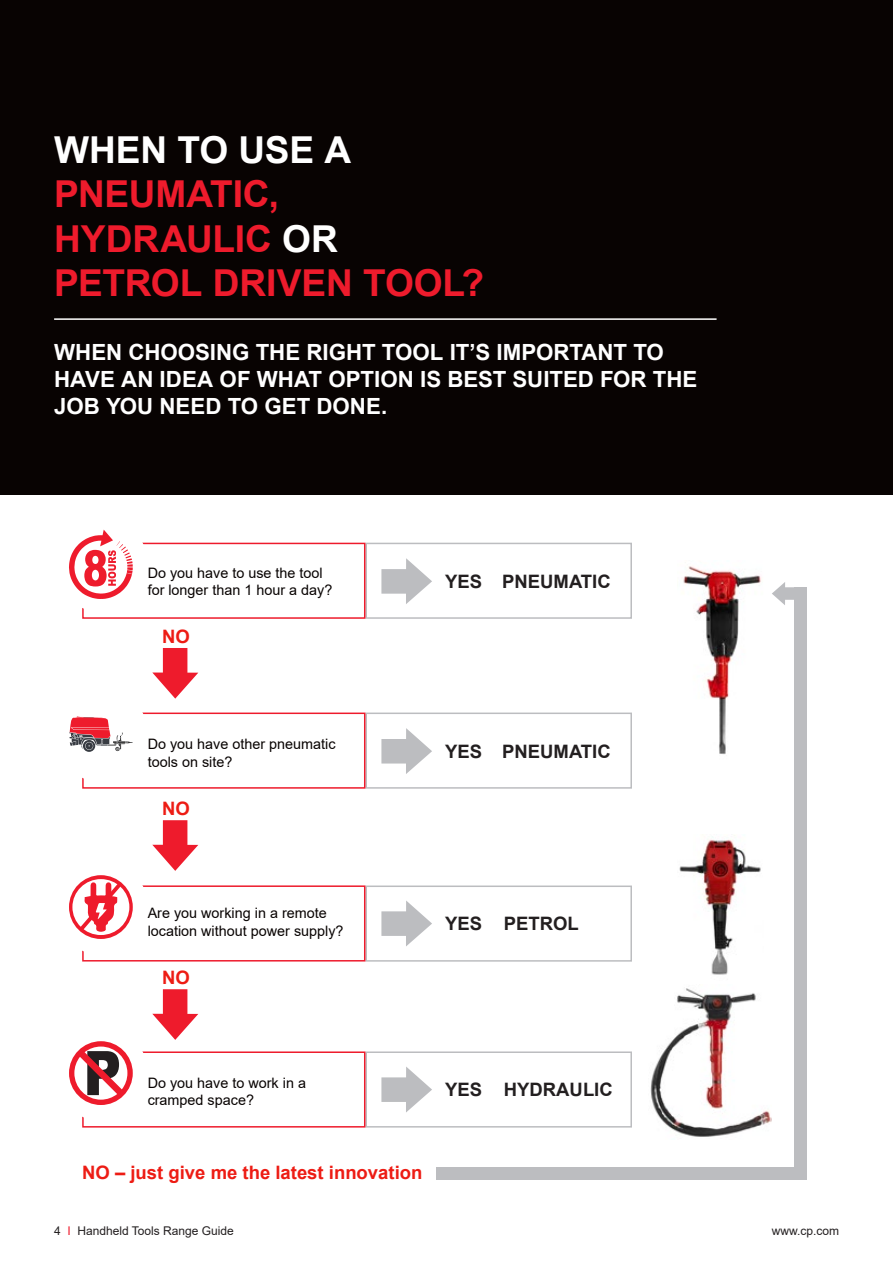
<style>
.page{position:relative;width:893px;height:1263px;background:#fff}
.page>*{position:absolute;margin:0;border:0;box-sizing:border-box;transform-origin:0 0}
.t1{font:900 61.5px "Arial";color:#231f20;scale:.85 1}
.t2{font:700 37.05px/44.5px "Arial";letter-spacing:-.005em;color:#ee1b2c}
.t3{font:700 37.05px "Arial";letter-spacing:-.005em;color:#fff}
.t4{font:700 22.35px/26.7px "Arial";color:#fff}
.t5{font:700 18.45px "Arial";color:#231f20}
.t6{font:700 18.45px "Arial";color:#ed1c14}
.t7{font:14.4px/17.2px "Arial";color:#080302}
.t8{font:12px "Arial";color:#231f20}
.s1{color:#fff}
.s2{color:#ee1b2c}
</style>
<div class="page">
<div style="left:0;top:0;width:893px;height:495px;background:#080302"></div>
<hr style="left:54px;top:318px;width:663px;height:2px;background:#fff">
<img style="left:683px;top:566px;width:78px;height:189px">
<img style="left:650px;top:988px;width:122px;height:149px">
<img style="left:679px;top:836px;width:82px;height:139px">
<div style="left:365px;top:543px;width:267px;height:76px;border:2px solid #bcbdc0"></div>
<div style="left:365px;top:712px;width:267px;height:77px;border:2px solid #bcbdc0"></div>
<div style="left:365px;top:885px;width:267px;height:77px;border:2px solid #bcbdc0"></div>
<div style="left:365px;top:1051px;width:267px;height:76px;border:2px solid #bcbdc0"></div>
<svg style="left:152px;top:648px;width:46px;height:51px"></svg>
<svg style="left:381px;top:558px;width:51px;height:46px"></svg>
<svg style="left:381px;top:728px;width:51px;height:46px"></svg>
<svg style="left:381px;top:901px;width:51px;height:45px"></svg>
<svg style="left:381px;top:1067px;width:51px;height:45px"></svg>
<svg style="left:772px;top:582px;width:22px;height:23px"></svg>
<div style="left:436px;top:1167px;width:371px;height:12px;background:#bcbdc0"></div>
<div style="left:794px;top:587px;width:13px;height:592px;background:#bcbdc0"></div>
<svg style="left:152px;top:820px;width:46px;height:51px"></svg>
<svg style="left:152px;top:989px;width:46px;height:51px"></svg>
<div style="left:82px;top:712px;width:283px;height:77px;border:2px solid #ee1b2c"></div>
<div style="left:54px;top:686px;width:94px;height:96px;background:#fff;border-radius:50%"></div>
<div style="left:82px;top:885px;width:283px;height:76px;border:2px solid #ee1b2c"></div>
<div style="left:82px;top:1051px;width:283px;height:76px;border:2px solid #ee1b2c"></div>
<div style="left:54px;top:859px;width:94px;height:96px;background:#fff;border-radius:50%"></div>
<div style="left:54px;top:1025px;width:94px;height:96px;background:#fff;border-radius:50%"></div>
<svg style="left:69px;top:875px;width:64px;height:64px"></svg>
<div style="left:82px;top:543px;width:283px;height:76px;border:2px solid #ee1b2c"></div>
<svg style="left:69px;top:1041px;width:64px;height:64px"></svg>
<div style="left:54px;top:517px;width:94px;height:95px;background:#fff;border-radius:50%"></div>
<svg style="left:69px;top:530px;width:64px;height:69px"></svg>
<svg style="left:69px;top:716px;width:64px;height:36px"></svg>
<h2 class="t3" style="left:54px;top:125px;width:299px">WHEN TO USE A</h2>
<h2 class="t2" style="left:54px;top:173px;width:431px">PNEUMATIC,<br>HYDRAULIC <span class="s1">OR<br></span>PETROL DRIVEN TOOL?</h2>
<h3 class="t4" style="left:54px;top:340px;width:645px">WHEN CHOOSING THE RIGHT TOOL IT’S IMPORTANT TO<br>HAVE AN IDEA OF WHAT OPTION IS BEST SUITED FOR THE<br>JOB YOU NEED TO GET DONE.</h3>
<p class="t7" style="left:148px;top:564px;width:186px">Do you have to use the tool for longer than 1 hour a day?</p>
<p class="t6" style="left:162px;top:624px;width:29px">NO</p>
<p class="t5" style="left:445px;top:569px;width:39px">YES</p>
<p class="t5" style="left:502px;top:569px;width:110px">PNEUMATIC</p>
<p class="t7" style="left:148px;top:735px;width:189px">Do you have other pneumatic tools on site?</p>
<p class="t6" style="left:162px;top:796px;width:29px">NO</p>
<p class="t5" style="left:445px;top:739px;width:39px">YES</p>
<p class="t5" style="left:502px;top:739px;width:110px">PNEUMATIC</p>
<p class="t7" style="left:148px;top:904px;width:197px">Are you working in a remote location without power supply?</p>
<p class="t6" style="left:162px;top:965px;width:29px">NO</p>
<p class="t5" style="left:445px;top:911px;width:39px">YES</p>
<p class="t5" style="left:504px;top:911px;width:77px">PETROL</p>
<h1 class="t1" style="left:84px;top:1028px;width:46px">P</h1>
<p class="t7" style="left:148px;top:1074px;width:160px">Do you have to work in a</p>
<p class="t7" style="left:148px;top:1091px;width:108px">cramped space?</p>
<p class="t6" style="left:82px;top:1160px;width:342px">NO – just give me the latest innovation</p>
<p class="t5" style="left:445px;top:1077px;width:39px">YES</p>
<p class="t5" style="left:504px;top:1077px;width:110px">HYDRAULIC</p>
<p class="t8" style="left:54px;top:1222px;width:181px">4 <span class="s2">I</span> Handheld Tools Range Guide</p>
<p class="t8" style="left:772px;top:1222px;width:69px">www.cp.com</p>
</div>
